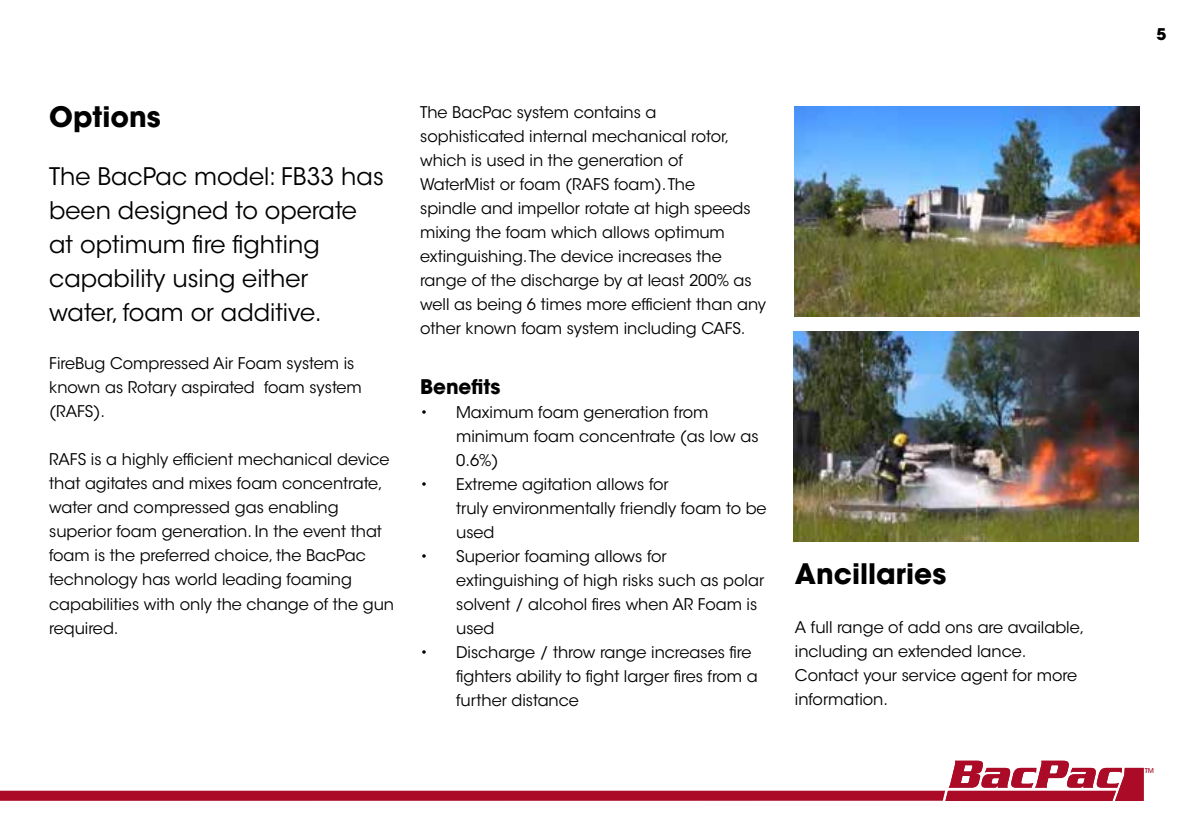
<style>
.page{position:relative;width:1191px;height:840px;background:#fff}
.page>*{position:absolute;margin:0;border:0;box-sizing:border-box;transform-origin:0 0}
.t1{font:700 28px "ITC Avant Garde Std";color:#000}
.t2{font:24px/34px "ITC Avant Garde Std";color:#000}
.t3{font:700 20px "ITC Avant Garde Std";color:#000}
.t4{font:16px/24px "ITC Avant Garde Std";color:#000}
.t5{font:700 16px "ITC Avant Garde Std";color:#000}
.t6{font:500 6.6px "ITC Avant Garde Std";color:#ab0b27}
</style>
<div class="page">
<svg style="left:0;top:760px;width:1143px;height:40px"></svg>
<img style="left:0;top:760px;width:38px;height:20px">
<img style="left:794px;top:331px;width:344px;height:210px">
<img style="left:795px;top:106px;width:344px;height:210px">
<h1 class="t1" style="left:49px;top:98px;width:113px">Options</h1>
<h2 class="t2" style="left:49px;top:159px;width:336px">The BacPac model: FB33 has been designed to operate at optimum fire fighting capability using either<br>water, foam or additive.</h2>
<p class="t4" style="left:49px;top:351px;width:314px">FireBug Compressed Air Foam system is known as Rotary aspirated foam system (RAFS).</p>
<p class="t4" style="left:49px;top:447px;width:346px">RAFS is a highly efficient mechanical device that agitates and mixes foam concentrate, water and compressed gas enabling superior foam generation. In the event that foam is the preferred choice, the BacPac technology has world leading foaming capabilities with only the change of the gun required.</p>
<p class="t4" style="left:420px;top:100px;width:347px">The BacPac system contains a<br>sophisticated internal mechanical rotor, which is used in the generation of<br>WaterMist or foam (RAFS foam). The<br>spindle and impellor rotate at high speeds mixing the foam which allows optimum extinguishing. The device increases the range of the discharge by at least 200% as well as being 6 times more efficient than any other known foam system including CAFS.</p>
<p class="t3" style="left:420px;top:373px;width:82px">Benefits</p>
<p class="t4" style="left:456px;top:400px;width:304px;text-indent:-36px">• Maximum foam generation from minimum foam concentrate (as low as<br>0.6%)</p>
<p class="t4" style="left:456px;top:472px;width:312px;text-indent:-36px">• Extreme agitation allows for<br>truly environmentally friendly foam to be used</p>
<p class="t4" style="left:456px;top:544px;width:309px;text-indent:-36px">• Superior foaming allows for extinguishing of high risks such as polar solvent / alcohol fires when AR Foam is used</p>
<p class="t4" style="left:456px;top:640px;width:303px;text-indent:-36px">• Discharge / throw range increases fire fighters ability to fight larger fires from a further distance</p>
<h1 class="t1" style="left:795px;top:555px;width:153px">Ancillaries</h1>
<p class="t4" style="left:795px;top:614px;width:291px">A full range of add ons are available, including an extended lance.<br>Contact your service agent for more information.</p>
<p class="t5" style="left:1156px;top:23px;width:11px">5</p>
<p class="t6" style="left:1144px;top:765px;width:11px">TM</p>
</div>
